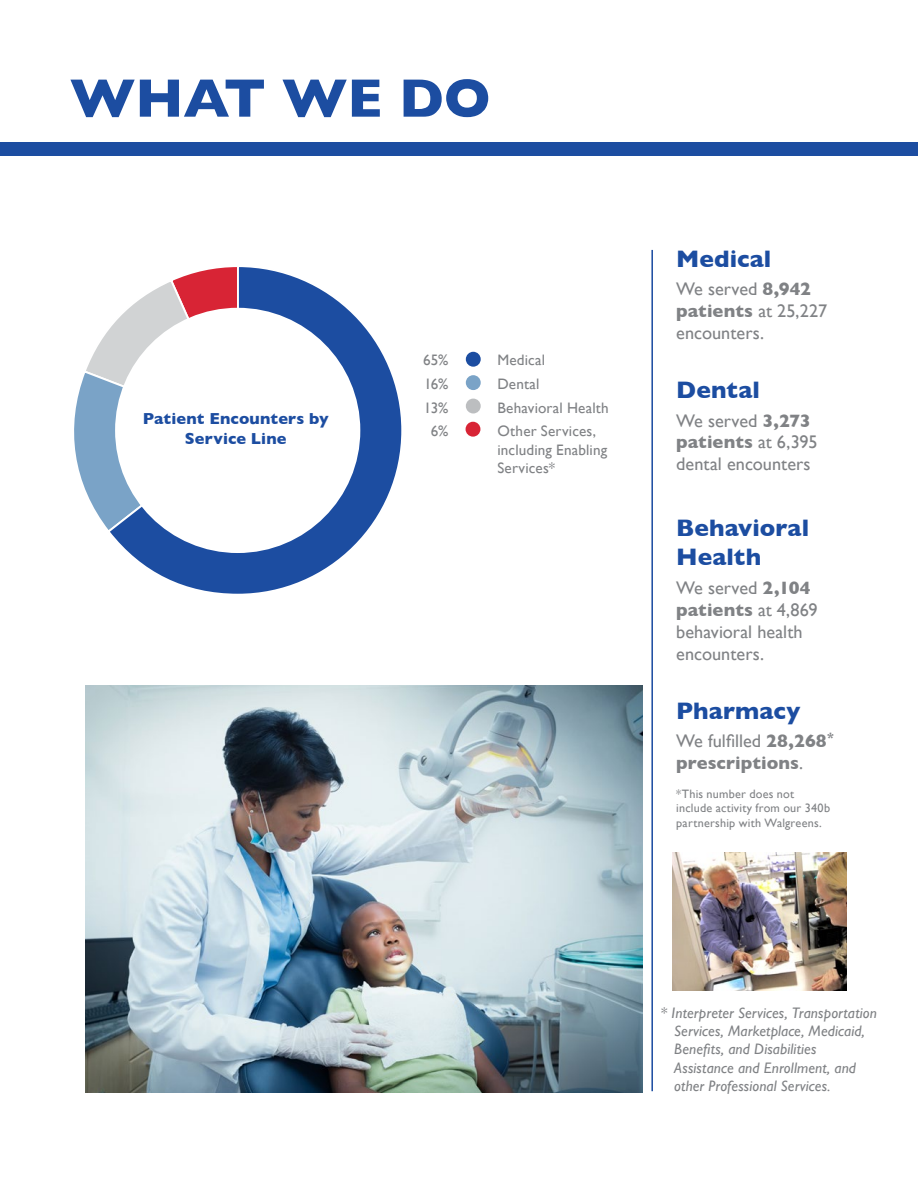
<style>
.page{position:relative;width:918px;height:1188px;background:#fff}
.page>*{position:absolute;margin:0;border:0;box-sizing:border-box;transform-origin:0 0}
.t1{font:700 54.75px "Gill Sans";color:#1c4da1}
.t2{font:700 24.3px/29.2px "Gill Sans";letter-spacing:.005em;color:#1c4da1}
.t3{font:18.3px/21.9px "Gill Sans";color:#808285}
.t4{font:700 18.3px/21.9px "Gill Sans";letter-spacing:.005em;color:#808285}
.t5{font:700 16.2px/19.5px "Gill Sans";letter-spacing:.01em;color:#1c4da1;text-align:center}
.t6{font:italic 15.15px/18.3px "Gill Sans";letter-spacing:.01em;color:#808285}
.t7{font:15.15px/23.9px "Gill Sans";letter-spacing:.01em;color:#808285}
.t8{font:12.15px/14.5px "Gill Sans";letter-spacing:.02em;color:#808285}
.s1{font-weight:700}
.s2{font-weight:400}
</style>
<div class="page">
<img style="left:86px;top:686px;width:556px;height:407px">
<div style="left:0;top:142px;width:918px;height:14px;background:#1c4da1"></div>
<div style="left:466px;top:352px;width:15px;height:15px;background:#1c4da1;border-radius:50%"></div>
<div style="left:466px;top:375px;width:15px;height:15px;background:#7aa3c7;border-radius:50%"></div>
<div style="left:466px;top:399px;width:15px;height:14px;background:#bcbec0;border-radius:50%"></div>
<div style="left:466px;top:422px;width:14px;height:15px;background:#d82435;border-radius:50%"></div>
<svg style="left:74px;top:334px;width:32px;height:193px"></svg>
<svg style="left:106px;top:267px;width:296px;height:327px"></svg>
<div style="left:115px;top:308px;width:245px;height:245px;background:#fff;border-radius:50%"></div>
<img style="left:672px;top:852px;width:175px;height:138px">
<hr style="left:651px;top:250px;width:2px;height:841px;background:#1c4da1">
<h1 class="t1" style="left:70px;top:55px;width:422px">WHAT WE DO</h1>
<p class="t5" style="left:143px;top:409px;width:187px">Patient Encounters by<br>Service Line</p>
<p class="t7" style="left:423px;top:348px;width:27px;text-align:center">65%<br>16%<br>13%<br>6%</p>
<p class="t7" style="left:497px;top:348px;width:113px">Medical<br>Dental<br>Behavioral Health<br>Other Services,</p>
<p class="t7" style="left:497px;top:440px;width:111px;line-height:18.1px">including Enabling<br>Services*</p>
<h2 class="t2" style="left:676px;top:243px;width:97px">Medical</h2>
<p class="t3" style="left:676px;top:278px;width:152px">We served <span class="s1">8,942 patients</span> at 25,227 encounters.</p>
<h2 class="t2" style="left:676px;top:374px;width:85px">Dental</h2>
<p class="t3" style="left:676px;top:409px;width:143px">We served <span class="s1">3,273 patients</span> at 6,395 dental encounters</p>
<h2 class="t2" style="left:676px;top:513px;width:134px">Behavioral<br>Health</h2>
<p class="t3" style="left:676px;top:577px;width:143px">We served <span class="s1">2,104 patients</span> at 4,869 behavioral health encounters.</p>
<h2 class="t2" style="left:676px;top:695px;width:125px">Pharmacy</h2>
<p class="t4" style="left:676px;top:730px;width:159px"><span class="s2">We fulfilled</span> 28,268<sup>* </sup>prescriptions<span class="s2">.</span></p>
<p class="t8" style="left:676px;top:786px;width:155px">*This number does not include activity from our 340b partnership with Walgreens.</p>
<p class="t6" style="left:674px;top:1004px;width:204px;text-indent:-14px">* Interpreter Services, Transportation Services, Marketplace, Medicaid, Benefits, and Disabilities Assistance and Enrollment, and other Professional Services.</p>
</div>
